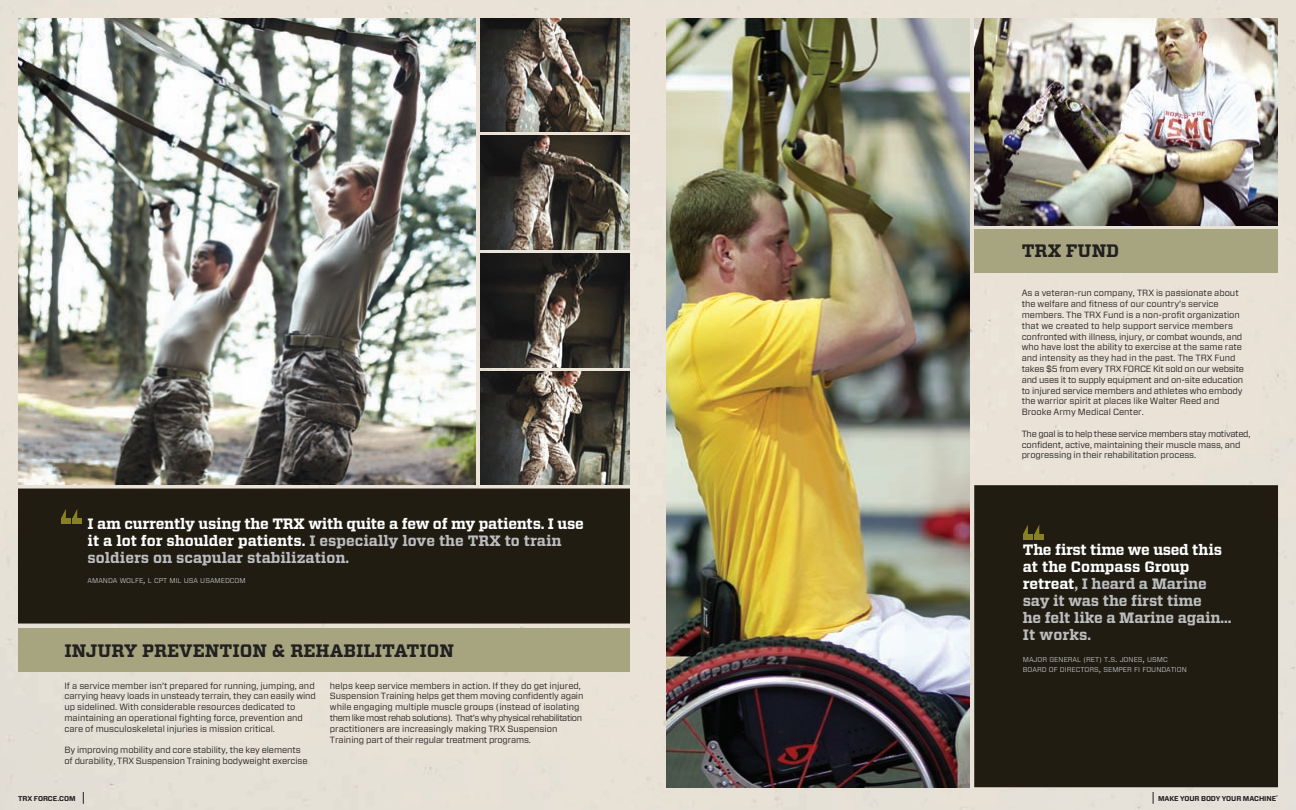
<style>
.page{position:relative;width:1296px;height:810px;background:#e9e1d7}
.page>*{position:absolute;margin:0;border:0;box-sizing:border-box;transform-origin:0 0}
.t1{font:700 18px "Vitesse";color:#231f20}
.t2{font:700 15px/17px "Vitesse";color:#fff}
.t3{font:700 15px/17px "Vitesse";letter-spacing:-.01em;color:#bcbdc0}
.t4{font:9px/10.8px "Forza";color:#231f20}
.t5{font:7px/10px "Forza";color:#bcbdc0}
.t6{font:700 7px "Forza";color:#231f20}
.s1{color:#bcbdc0}
.s2{font-size:10px}
.s3{color:#fff}
</style>
<div class="page">
<img style="left:666px;top:18px;width:304px;height:769px">
<img style="left:974px;top:18px;width:304px;height:207px">
<div style="left:974px;top:230px;width:304px;height:43px;background:#a6a57f"></div>
<div style="left:974px;top:485px;width:304px;height:302px;background:#201c11"></div>
<div style="left:1023px;top:535px;width:9px;height:5px;background:#878122"></div>
<svg style="left:1023px;top:525px;width:5px;height:10px"></svg>
<div style="left:1034px;top:535px;width:10px;height:5px;background:#878122"></div>
<svg style="left:1034px;top:525px;width:5px;height:10px"></svg>
<img style="left:18px;top:18px;width:458px;height:467px">
<img style="left:480px;top:18px;width:150px;height:113px">
<img style="left:480px;top:254px;width:150px;height:113px">
<img style="left:480px;top:136px;width:150px;height:113px">
<img style="left:480px;top:372px;width:150px;height:113px">
<div style="left:18px;top:628px;width:612px;height:43px;background:#a6a57f"></div>
<svg style="left:83px;top:792px;width:1px;height:12px"></svg>
<svg style="left:1153px;top:792px;width:1px;height:12px"></svg>
<div style="left:18px;top:489px;width:612px;height:135px;background:#201c11"></div>
<div style="left:61px;top:519px;width:9px;height:5px;background:#878122"></div>
<svg style="left:61px;top:509px;width:5px;height:10px"></svg>
<div style="left:72px;top:519px;width:10px;height:5px;background:#878122"></div>
<svg style="left:72px;top:509px;width:5px;height:10px"></svg>
<h1 class="t1" style="left:1022px;top:239px;width:99px">TRX FUND</h1>
<h2 class="t2" style="left:88px;top:516px;width:498px">I am currently using the TRX with quite a few of my patients. I use it a lot for shoulder patients. <span class="s1">I especially love the TRX to train soldiers on scapular stabilization.</span></h2>
<p class="t5" style="left:88px;top:576px;width:160px">AMANDA WOLFE<span class="s2">,</span> L CPT MIL USA USAMEDCOM</p>
<h1 class="t1" style="left:64px;top:639px;width:391px">INJURY PREVENTION &amp; REHABILITATION</h1>
<p class="t4" style="left:64px;top:680px;width:253px">If a service member isn’t prepared for running, jumping, and carrying heavy loads in unsteady terrain, they can easily wind up sidelined. With considerable resources dedicated to maintaining an operational fighting force, prevention and care of musculoskeletal injuries is mission critical.</p>
<p class="t4" style="left:64px;top:745px;width:245px">By improving mobility and core stability, the key elements of durability, TRX Suspension Training bodyweight exercise</p>
<p class="t4" style="left:330px;top:680px;width:255px">helps keep service members in action. If they do get injured, Suspension Training helps get them moving confidently again while engaging multiple muscle groups (instead of isolating them like most rehab solutions). That’s why physical rehabilitation practitioners are increasingly making TRX Suspension Training part of their regular treatment programs.</p>
<p class="t4" style="left:1022px;top:288px;width:224px">As a veteran-run company, TRX is passionate about the welfare and fitness of our country’s service members. The TRX Fund is a non-profit organization that we created to help support service members confronted with illness, injury, or combat wounds, and who have lost the ability to exercise at the same rate and intensity as they had in the past. The TRX Fund takes $5 from every TRX FORCE Kit sold on our website and uses it to supply equipment and on-site education to injured service members and athletes who embody the warrior spirit at places like Walter Reed and Brooke Army Medical Center.</p>
<p class="t4" style="left:1022px;top:428px;width:230px">The goal is to help these service members stay motivated, confident, active, maintaining their muscle mass, and progressing in their rehabilitation process.</p>
<h2 class="t3" style="left:1023px;top:542px;width:210px"><span class="s3">The first time we used this at the Compass Group retreat</span>, I heard a Marine say it was the first time<br>he felt like a Marine again...<br>It works.</h2>
<p class="t5" style="left:1023px;top:655px;width:166px">MAJOR GENERAL (RET) T<span class="s2">.</span>S<span class="s2">.</span> JONES<span class="s2">,</span> USMC<br>BOARD OF DIRECTORS<span class="s2">,</span> SEMPER FI FOUNDATION</p>
<p class="t6" style="left:18px;top:794px;width:59px">TRX FORCE.COM</p>
<p class="t6" style="left:1158px;top:794px;width:121px">MAKE YOUR BODY YOUR MACHINE<sup>®</sup></p>
</div>
